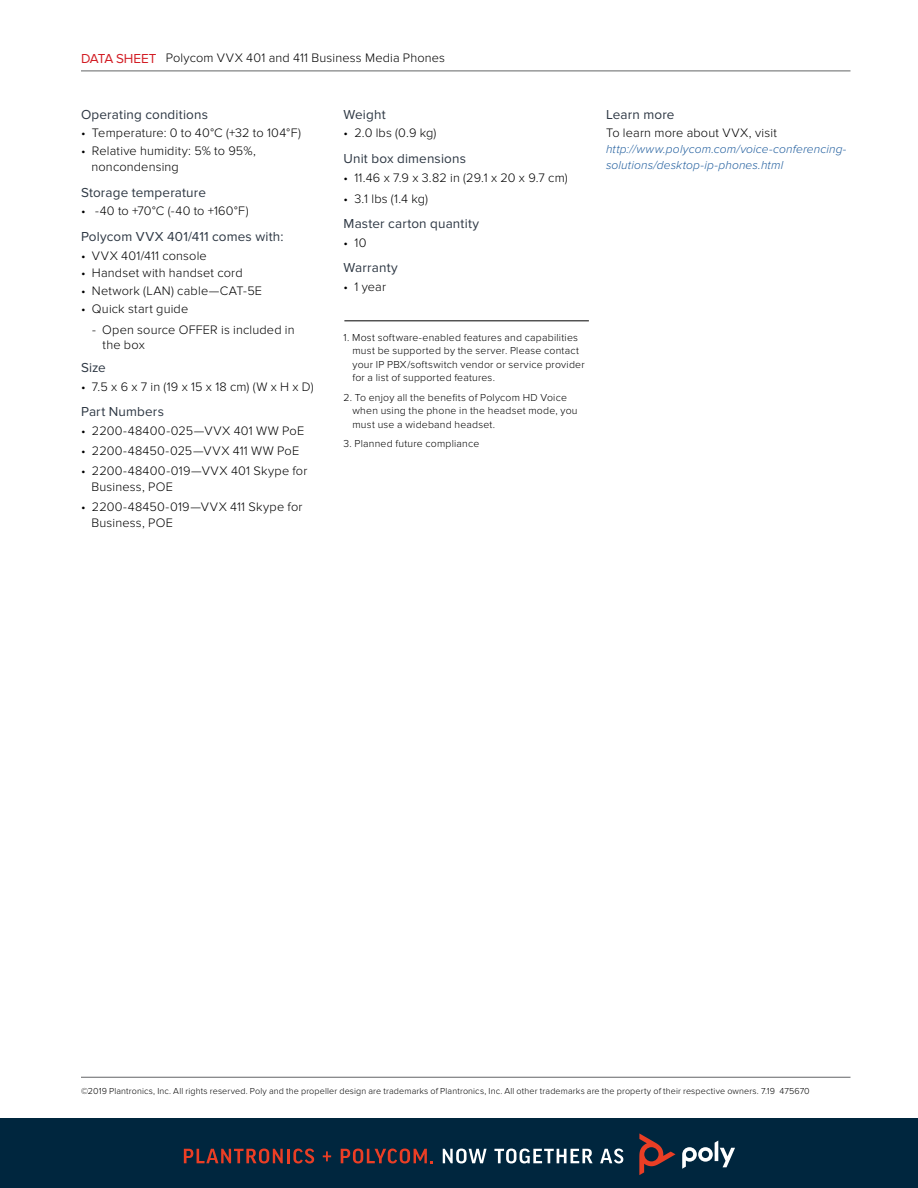
<style>
.page{position:relative;width:918px;height:1188px;background:#fff}
.page>*{position:absolute;margin:0;border:0;box-sizing:border-box;transform-origin:0 0}
.t1{font:13.5px "Proxima Nova";letter-spacing:.01em;color:#2e3844}
.t2{font:300 12.75px/15.8px "Proxima Nova";letter-spacing:.015em;color:#000}
.t3{font:italic 300 12px/15.8px "Proxima Nova";letter-spacing:.01em;color:#215e9e}
.t4{font:300 10.5px/13.5px "Proxima Nova";letter-spacing:.02em;color:#000}
.t5{font:300 9px "Proxima Nova";letter-spacing:.015em;color:#000}
.s1{font-weight:400;font-size:13.5px;color:#d21c23}
</style>
<div class="page">
<hr style="left:81px;top:71px;width:769px;height:1px;background:#636466">
<hr style="left:81px;top:1077px;width:769px;height:1px;background:#636466">
<div style="left:0;top:1118px;width:918px;height:70px;background:#00263e"></div>
<svg style="left:184px;top:1149px;width:99px;height:15px"></svg>
<hr style="left:287px;top:1149px;width:3px;height:14px;background:#ea3e25">
<svg style="left:293px;top:1149px;width:21px;height:15px"></svg>
<svg style="left:323px;top:1151px;width:8px;height:10px"></svg>
<svg style="left:341px;top:1149px;width:92px;height:15px"></svg>
<svg style="left:443px;top:1149px;width:44px;height:15px"></svg>
<svg style="left:494px;top:1149px;width:99px;height:15px"></svg>
<svg style="left:600px;top:1149px;width:23px;height:15px"></svg>
<svg style="left:682px;top:1141px;width:53px;height:28px"></svg>
<svg style="left:639px;top:1133px;width:37px;height:42px"></svg>
<hr style="left:344px;top:321px;width:245px;height:1px;background:#000">
<p class="t2" style="left:81px;top:51px;width:366px"><span class="s1">DATA SHEET</span> Polycom VVX 401 and 411 Business Media Phones</p>
<p class="t1" style="left:81px;top:106px;width:128px">Operating conditions</p>
<p class="t2" style="left:81px;top:125px;width:222px">• Temperature: 0 to 40°C (+32 to 104°F)</p>
<p class="t2" style="left:92px;top:143px;width:166px;text-indent:-11px">• Relative humidity: 5% to 95%, noncondensing</p>
<p class="t1" style="left:81px;top:184px;width:127px">Storage temperature</p>
<p class="t2" style="left:81px;top:203px;width:169px">• -40 to +70°C (-40 to +160°F)</p>
<p class="t1" style="left:81px;top:229px;width:204px">Polycom VVX 401/411 comes with:</p>
<p class="t2" style="left:81px;top:248px;width:127px">• VVX 401/411 console</p>
<p class="t2" style="left:81px;top:266px;width:163px">• Handset with handset cord</p>
<p class="t2" style="left:81px;top:283px;width:183px">• Network (LAN) cable—CAT-5E</p>
<p class="t2" style="left:81px;top:301px;width:109px">• Quick start guide</p>
<p class="t2" style="left:103px;top:322px;width:194px;text-indent:-11px">- Open source OFFER is included in the box</p>
<p class="t1" style="left:81px;top:360px;width:26px">Size</p>
<p class="t2" style="left:81px;top:379px;width:234px">• 7.5 x 6 x 7 in (19 x 15 x 18 cm) (W x H x D)</p>
<p class="t1" style="left:81px;top:404px;width:85px">Part Numbers</p>
<p class="t2" style="left:81px;top:423px;width:225px">• 2200-48400-025—VVX 401 WW PoE</p>
<p class="t2" style="left:81px;top:443px;width:220px">• 2200-48450-025—VVX 411 WW PoE</p>
<p class="t2" style="left:92px;top:463px;width:217px;text-indent:-11px">• 2200-48400-019—VVX 401 Skype for<br>Business, POE</p>
<p class="t2" style="left:92px;top:499px;width:212px;text-indent:-11px">• 2200-48450-019—VVX 411 Skype for<br>Business, POE</p>
<p class="t1" style="left:344px;top:106px;width:44px">Weight</p>
<p class="t2" style="left:344px;top:125px;width:94px">• 2.0 lbs (0.9 kg)</p>
<p class="t1" style="left:344px;top:151px;width:124px">Unit box dimensions</p>
<p class="t2" style="left:344px;top:170px;width:226px">• 11.46 x 7.9 x 3.82 in (29.1 x 20 x 9.7 cm)</p>
<p class="t2" style="left:344px;top:191px;width:86px">• 3.1 lbs (1.4 kg)</p>
<p class="t1" style="left:344px;top:216px;width:137px">Master carton quantity</p>
<p class="t2" style="left:344px;top:235px;width:24px">• 10</p>
<p class="t1" style="left:344px;top:260px;width:56px">Warranty</p>
<p class="t2" style="left:344px;top:279px;width:44px">• 1 year</p>
<p class="t4" style="left:352px;top:331px;width:234px;text-indent:-9px">1. Most software-enabled features and capabilities must be supported by the server. Please contact your IP PBX/softswitch vendor or service provider for a list of supported features.</p>
<p class="t4" style="left:352px;top:391px;width:227px;text-indent:-9px">2. To enjoy all the benefits of Polycom HD Voice when using the phone in the headset mode, you must use a wideband headset.</p>
<p class="t4" style="left:344px;top:437px;width:137px">3. Planned future compliance</p>
<p class="t1" style="left:606px;top:106px;width:70px">Learn more</p>
<p class="t2" style="left:606px;top:125px;width:172px">To learn more about VVX, visit</p>
<p class="t3" style="left:606px;top:142px;width:242px">http://www.polycom.com/voice-conferencing&shy;solutions/desktop-ip-phones.html</p>
<p class="t5" style="left:81px;top:1086px;width:730px">©2019 Plantronics, Inc. All rights reserved. Poly and the propeller design are trademarks of Plantronics, Inc. All other trademarks are the property of their respective owners. 7.19 475670</p>
</div>
